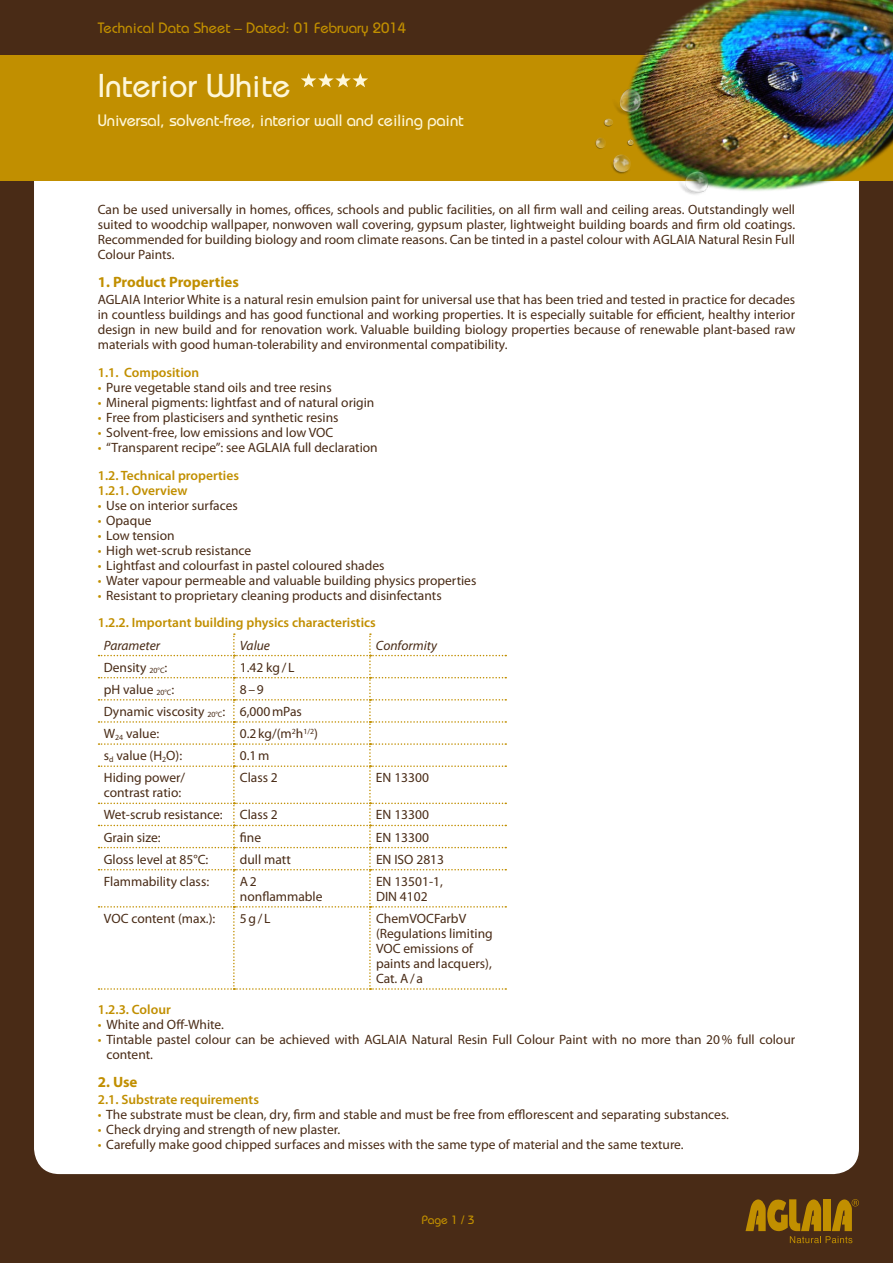
<style>
.page{position:relative;width:893px;height:1263px;background:#fff}
.page>*{position:absolute;margin:0;border:0;box-sizing:border-box;transform-origin:0 0}
.t1{font:500 33px "Bauhaus Std";color:#fef7d9}
.t2{font:500 16.5px "Bauhaus Std";letter-spacing:-.005em;color:#fef7d9}
.t3{font:500 15px "Bauhaus Std";color:#c18f00}
.t4{font:700 15px "Myriad Pro";color:#c18f00}
.t5{font:13.5px/15px "Myriad Pro";color:#492b16}
.t6{font:600 13.5px "Myriad Pro";color:#c18f00}
.t7{font:italic 13.5px "Myriad Pro";color:#492b16}
.t8{font:500 12px "Bauhaus Std";color:#c18f00}
.s1{color:#c18f00}
.s2{font-weight:600;color:#c18f00}
</style>
<div class="page">
<div style="left:0;top:156px;width:893px;height:1107px;background:#492b16"></div>
<div style="left:34px;top:181px;width:825px;height:993px;background:#fff"></div>
<div style="left:0;top:0;width:893px;height:55px;background:#492b16"></div>
<div style="left:0;top:55px;width:893px;height:126px;background:#c18f00"></div>
<svg style="left:745px;top:1199px;width:114px;height:44px"></svg>
<img style="left:572px;top:0;width:321px;height:230px">
<div style="left:99px;top:633px;width:407px;height:357px;background:#fff"></div>
<svg style="left:301px;top:73px;width:67px;height:14px"></svg>
<p class="t3" style="left:98px;top:19px;width:310px">Technical Data Sheet – Dated: 01 February 2014</p>
<h1 class="t1" style="left:98px;top:66px;width:194px">Interior White</h1>
<p class="t2" style="left:98px;top:111px;width:367px">Universal, solvent-free, interior wall and ceiling paint</p>
<p class="t5" style="left:98px;top:202px;width:699px;text-align:justify">Can be used universally in homes, offices, schools and public facilities, on all firm wall and ceiling areas. Outstandingly well suited to woodchip wallpaper, nonwoven wall covering, gypsum plaster, lightweight building boards and firm old coatings.<br>Recommended for building biology and room climate reasons. Can be tinted in a pastel colour with AGLAIA Natural Resin Full Colour Paints.</p>
<p class="t4" style="left:98px;top:272px;width:143px">1. Product Properties</p>
<p class="t5" style="left:98px;top:292px;width:699px;text-align:justify">AGLAIA Interior White is a natural resin emulsion paint for universal use that has been tried and tested in practice for decades in countless buildings and has good functional and working properties. It is especially suitable for efficient, healthy interior design in new build and for renovation work. Valuable building biology properties because of renewable plant-based raw materials with good human-tolerability and environmental compatibility.</p>
<p class="t6" style="left:98px;top:364px;width:103px">1.1. Composition</p>
<p class="t5" style="left:98px;top:380px;width:235px"><span class="s1">•</span> Pure vegetable stand oils and tree resins</p>
<p class="t5" style="left:98px;top:395px;width:278px"><span class="s1">•</span> Mineral pigments: lightfast and of natural origin</p>
<p class="t5" style="left:98px;top:410px;width:242px"><span class="s1">•</span> Free from plasticisers and synthetic resins</p>
<p class="t5" style="left:98px;top:425px;width:237px"><span class="s1">•</span> Solvent-free, low emissions and low VOC</p>
<p class="t5" style="left:98px;top:433px;width:281px;line-height:27.8px"><span class="s1">•</span> “Transparent recipe”: see AGLAIA full declaration<br><span class="s2">1.2. Technical properties</span></p>
<p class="t6" style="left:98px;top:481px;width:91px">1.2.1. Overview</p>
<p class="t5" style="left:98px;top:497px;width:142px"><span class="s1">•</span> Use on interior surfaces</p>
<p class="t5" style="left:98px;top:512px;width:55px"><span class="s1">•</span> Opaque</p>
<p class="t5" style="left:98px;top:527px;width:78px"><span class="s1">•</span> Low tension</p>
<p class="t5" style="left:98px;top:542px;width:155px"><span class="s1">•</span> High wet-scrub resistance</p>
<p class="t5" style="left:98px;top:557px;width:288px"><span class="s1">•</span> Lightfast and colourfast in pastel coloured shades</p>
<p class="t5" style="left:98px;top:572px;width:380px"><span class="s1">•</span> Water vapour permeable and valuable building physics properties</p>
<p class="t5" style="left:98px;top:581px;width:345px;line-height:27.8px"><span class="s1">•</span> Resistant to proprietary cleaning products and disinfectants<br><span class="s2">1.2.2. Important building physics characteristics</span></p>
<p class="t7" style="left:104px;top:637px;width:58px">Parameter</p>
<p class="t7" style="left:240px;top:637px;width:32px">Value</p>
<p class="t7" style="left:376px;top:637px;width:63px">Conformity</p>
<p class="t5" style="left:104px;top:659px;width:65px">Density <sub>20°C</sub>:</p>
<p class="t5" style="left:240px;top:659px;width:56px">1.42 kg/ L</p>
<p class="t5" style="left:104px;top:682px;width:72px">pH value <sub>20°C</sub>:</p>
<p class="t5" style="left:104px;top:678px;width:200px;line-height:22.2px;text-indent:136px">8–9<br>Dynamic viscosity <sub>20°C</sub>: 6,000mPas<br>W<sub>24</sub> value:</p>
<p class="t5" style="left:240px;top:726px;width:80px">0.2kg/(m<sup>2</sup>h<sup>1/2</sup>)</p>
<p class="t5" style="left:104px;top:748px;width:80px">s<sub>d</sub> value (H<sub>2</sub>O):</p>
<p class="t5" style="left:240px;top:748px;width:31px">0.1m</p>
<p class="t5" style="left:104px;top:770px;width:83px">Hiding power/ contrast ratio:</p>
<p class="t5" style="left:240px;top:770px;width:40px">Class 2</p>
<p class="t5" style="left:376px;top:770px;width:55px">EN 13300</p>
<p class="t5" style="left:104px;top:807px;width:120px">Wet-scrub resistance:</p>
<p class="t5" style="left:240px;top:807px;width:40px">Class 2</p>
<p class="t5" style="left:376px;top:807px;width:55px">EN 13300</p>
<p class="t5" style="left:104px;top:829px;width:58px">Grain size:</p>
<p class="t5" style="left:240px;top:829px;width:23px">fine</p>
<p class="t5" style="left:376px;top:829px;width:55px">EN 13300</p>
<p class="t5" style="left:104px;top:851px;width:106px">Gloss level at 85°C:</p>
<p class="t5" style="left:240px;top:851px;width:52px">dull matt</p>
<p class="t5" style="left:376px;top:851px;width:70px">EN ISO 2813</p>
<p class="t5" style="left:104px;top:874px;width:107px">Flammability class:</p>
<p class="t5" style="left:240px;top:874px;width:84px">A2 nonflammable</p>
<p class="t5" style="left:376px;top:874px;width:68px">EN 13501-1,<br>DIN 4102</p>
<p class="t5" style="left:104px;top:911px;width:113px">VOC content (max.):</p>
<p class="t5" style="left:240px;top:911px;width:32px">5g/L</p>
<p class="t5" style="left:376px;top:911px;width:118px">ChemVOCFarbV (Regulations limiting<br>VOC emissions of paints and lacquers),<br>Cat. A/ a</p>
<p class="t6" style="left:98px;top:1001px;width:74px">1.2.3. Colour</p>
<p class="t5" style="left:98px;top:1016px;width:128px"><span class="s1">•</span> White and Off-White.</p>
<p class="t5" style="left:106px;top:1031px;width:690px;text-indent:-9px"><span class="s1">•</span> Tintable pastel colour can be achieved with AGLAIA Natural Resin Full Colour Paint with no more than 20% full colour content.</p>
<p class="t4" style="left:98px;top:1072px;width:41px">2. Use</p>
<p class="t6" style="left:98px;top:1090px;width:163px">2.1. Substrate requirements</p>
<p class="t5" style="left:98px;top:1106px;width:633px"><span class="s1">•</span> The substrate must be clean, dry, firm and stable and must be free from efflorescent and separating substances.</p>
<p class="t5" style="left:98px;top:1121px;width:244px"><span class="s1">•</span> Check drying and strength of new plaster.</p>
<p class="t5" style="left:98px;top:1136px;width:587px"><span class="s1">•</span> Carefully make good chipped surfaces and misses with the same type of material and the same texture.</p>
<p class="t8" style="left:422px;top:1213px;width:54px">Page 1 / 3</p>
</div>
